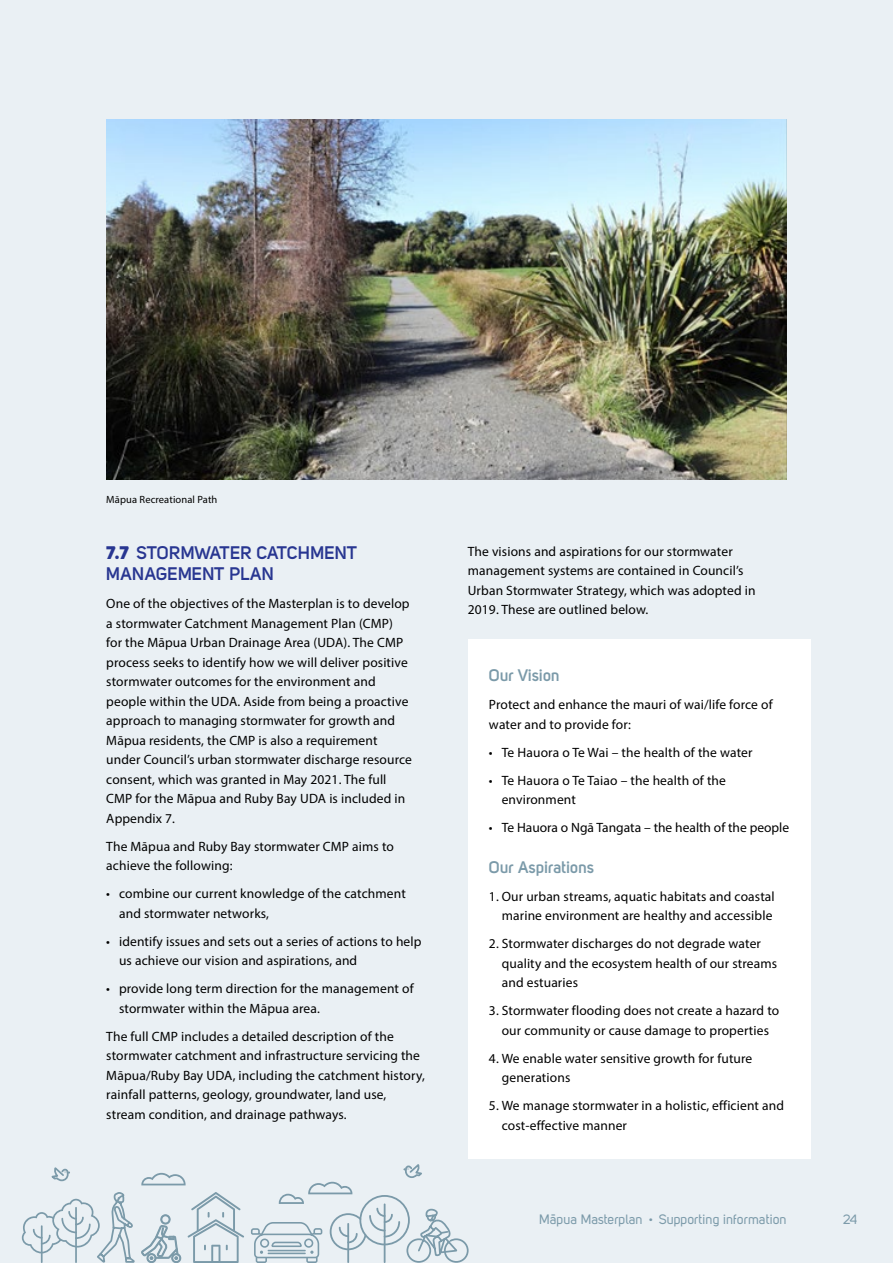
<style>
.page{position:relative;width:893px;height:1263px;background:#eaf0f4}
.page>*{position:absolute;margin:0;border:0;box-sizing:border-box;transform-origin:0 0}
.t1{font:700 18px/21px "Uni Sans Semi";color:#283691}
.t2{font:700 16.5px "Uni Sans Semi";color:#7b9aa9}
.t3{font:13.5px/19.5px "Myriad Pro";letter-spacing:.01em;color:#000}
.t4{font:13.5px "Uni Sans Regular";color:#7b9aa9}
.t5{font:10.5px "Myriad Pro";letter-spacing:.01em;color:#000}
.s1{font-family:"Uni Sans Heavy CAPS";font-weight:400}
.s2{font-family:"Averta"}
</style>
<div class="page">
<img style="left:107px;top:119px;width:680px;height:360px">
<div style="left:468px;top:639px;width:342px;height:520px;background:#fff"></div>
<svg style="left:188px;top:1192px;width:56px;height:71px"></svg>
<svg style="left:51px;top:1168px;width:19px;height:14px"></svg>
<svg style="left:22px;top:1192px;width:159px;height:71px"></svg>
<svg style="left:251px;top:1165px;width:218px;height:98px"></svg>
<svg style="left:141px;top:1173px;width:45px;height:12px"></svg>
<p class="t5" style="left:106px;top:492px;width:113px">Māpua Recreational Path</p>
<h1 class="t1" style="left:106px;top:542px;width:252px"><span class="s1">7.7</span> STORMWATER CATCHMENT<br>MANAGEMENT PLAN</h1>
<p class="t3" style="left:106px;top:594px;width:307px">One of the objectives of the Masterplan is to develop a stormwater Catchment Management Plan (CMP) for the Māpua Urban Drainage Area (UDA). The CMP process seeks to identify how we will deliver positive stormwater outcomes for the environment and people within the UDA. Aside from being a proactive approach to managing stormwater for growth and Māpua residents, the CMP is also a requirement under Council’s urban stormwater discharge resource consent, which was granted in May 2021. The full CMP for the Māpua and Ruby Bay UDA is included in Appendix 7.</p>
<p class="t3" style="left:106px;top:836px;width:289px">The Māpua and Ruby Bay stormwater CMP aims to achieve the following:</p>
<p class="t3" style="left:119px;top:884px;width:288px;text-indent:-13px">• combine our current knowledge of the catchment and stormwater networks,</p>
<p class="t3" style="left:119px;top:931px;width:304px;text-indent:-13px">• identify issues and sets out a series of actions to help us achieve our vision and aspirations, and</p>
<p class="t3" style="left:119px;top:978px;width:296px;text-indent:-13px">• provide long term direction for the management of stormwater within the Māpua area.</p>
<p class="t3" style="left:106px;top:1026px;width:320px">The full CMP includes a detailed description of the stormwater catchment and infrastructure servicing the Māpua/Ruby Bay UDA, including the catchment history, rainfall patterns, geology, groundwater, land use, stream condition, and drainage pathways.</p>
<p class="t3" style="left:468px;top:541px;width:289px">The visions and aspirations for our stormwater management systems are contained in Council’s Urban Stormwater Strategy, which was adopted in 2019. These are outlined below.</p>
<p class="t2" style="left:489px;top:665px;width:73px">Our Vision</p>
<p class="t3" style="left:489px;top:695px;width:285px">Protect and enhance the mauri of wai/life force of water and to provide for:</p>
<p class="t3" style="left:489px;top:742px;width:265px">• Te Hauora o Te Wai – the health of the water</p>
<p class="t3" style="left:502px;top:770px;width:226px;text-indent:-13px">• Te Hauora o Te Taiao – the health of the environment</p>
<p class="t3" style="left:489px;top:818px;width:302px">• Te Hauora o Ngā Tangata – the health of the people</p>
<p class="t2" style="left:489px;top:857px;width:107px">Our Aspirations</p>
<p class="t3" style="left:489px;top:886px;width:287px;text-align:right">1. Our urban streams, aquatic habitats and coastal marine environment are healthy and accessible</p>
<p class="t3" style="left:502px;top:934px;width:277px;text-indent:-13px">2. Stormwater discharges do not degrade water quality and the ecosystem health of our streams and estuaries</p>
<p class="t3" style="left:489px;top:1001px;width:292px;text-align:center">3. Stormwater flooding does not create a hazard to our community or cause damage to properties</p>
<p class="t3" style="left:502px;top:1048px;width:252px;text-indent:-13px">4. We enable water sensitive growth for future generations</p>
<p class="t3" style="left:502px;top:1096px;width:284px;text-indent:-13px">5. We manage stormwater in a holistic, efficient and cost-effective manner</p>
<p class="t4" style="left:551px;top:1212px;width:237px">-pua Masterplan <span class="s2">•</span> Supporting information</p>
<p class="t4" style="left:539px;top:1212px;width:19px">Ma</p>
<p class="t4" style="left:843px;top:1212px;width:16px">24</p>
</div>
